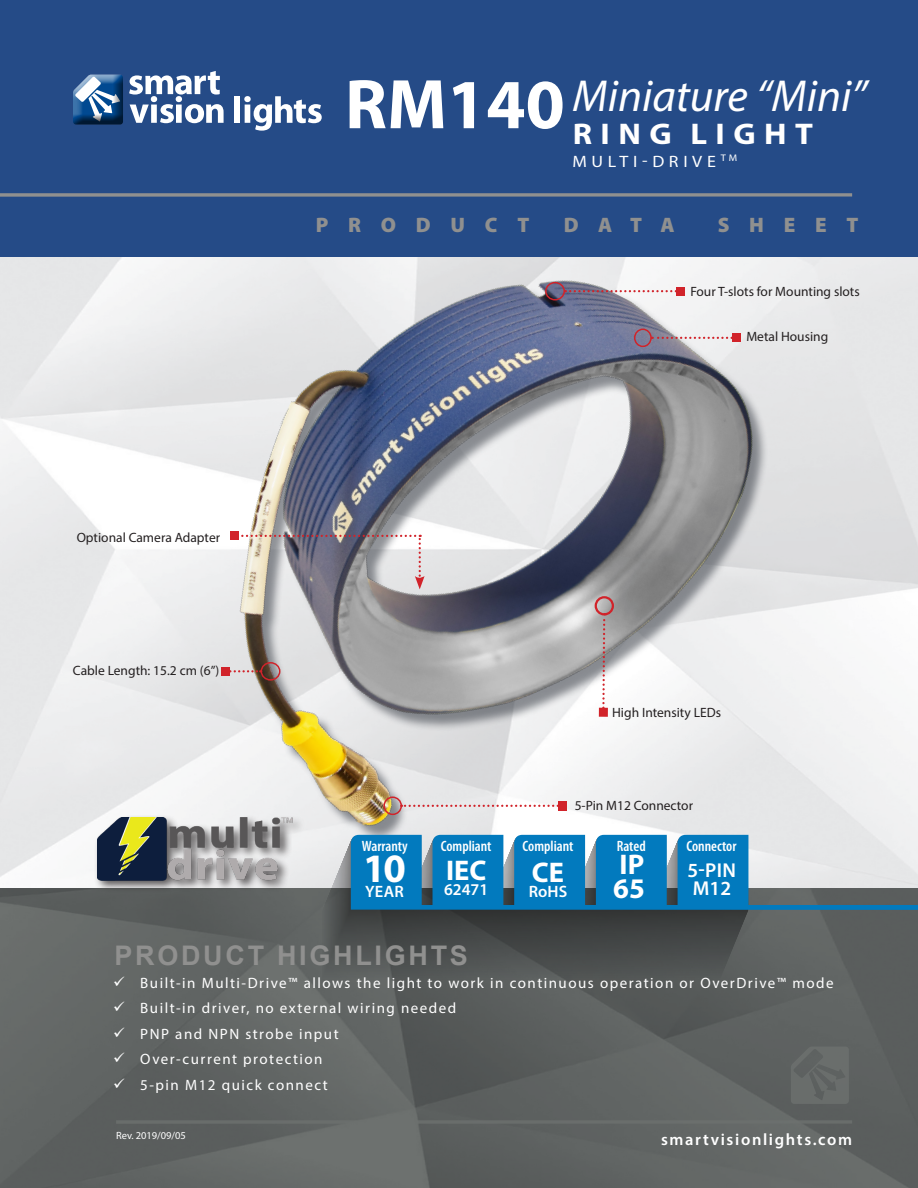
<style>
.page{position:relative;width:918px;height:1188px;background:#fff}
.page>*{position:absolute;margin:0;border:0;box-sizing:border-box;transform-origin:0 0}
.t1{font:700 70.8px "Myriad Pro";color:#fff}
.t2{font:italic 45px "Myriad Pro";color:#fff}
.t3{font:700 40.5px "Myriad Pro";color:#fff}
.t4{font:700 30px "Myriad Pro";letter-spacing:.26em;color:#fff;scale:1.09 1}
.t5{font:700 28.5px "Myriad Pro";color:#fff}
.t6{font:700 27px "Arial";letter-spacing:.1em;color:#90908f}
.t7{font:900 21px "Myriad Pro";letter-spacing:.94em;color:#90908f}
.t8{font:600 20.1px "Myriad Pro";letter-spacing:.015em;color:#fff}
.t9{font:600 16.5px "Myriad Pro";letter-spacing:.1em;color:#fff}
.t10{font:16.5px "Myriad Pro";letter-spacing:.26em;color:#fff;scale:1.09 1}
.t11{font:15px "Myriad Pro";letter-spacing:.1em;color:#fff}
.t12{font:600 condensed 15px "Myriad Pro";color:#fff}
.t13{font:13.5px "Myriad Pro";color:#231f20}
.t14{font:10.5px "Myriad Pro";color:#fff}
</style>
<div class="page">
<img style="left:0;top:257px;width:918px;height:632px">
<div style="left:0;top:889px;width:918px;height:299px;background:linear-gradient(to right,#616564,#5d6160)"></div>
<div style="left:0;top:0;width:918px;height:256px;background:#254b87"></div>
<img style="left:137px;top:270px;width:661px;height:572px">
<svg style="left:322px;top:835px;width:596px;height:145px;background:#4b7388"></svg>
<hr style="left:116px;top:1120px;width:736px;height:4px;background:#6d716f">
<svg style="left:0;top:193px;width:852px;height:4px;background:#7f848d"></svg>
<svg style="left:601px;top:615px;width:5px;height:93px"></svg>
<div style="left:599px;top:708px;width:9px;height:9px;background:#d1232a"></div>
<div style="left:595px;top:596px;width:19px;height:20px;border:2px solid #d1232a;border-radius:50%"></div>
<svg style="left:402px;top:805px;width:156px;height:2px"></svg>
<div style="left:558px;top:801px;width:9px;height:9px;background:#d1232a"></div>
<div style="left:383px;top:797px;width:19px;height:18px;border:2px solid #d1232a;border-radius:50%"></div>
<svg style="left:565px;top:290px;width:111px;height:2px"></svg>
<div style="left:676px;top:287px;width:9px;height:9px;background:#d1232a"></div>
<div style="left:545px;top:282px;width:20px;height:18px;border:2px solid #d1232a;border-radius:50%"></div>
<svg style="left:234px;top:535px;width:191px;height:54px;background:#ada8ac"></svg>
<div style="left:230px;top:531px;width:9px;height:9px;background:#d1232a"></div>
<svg style="left:791px;top:1047px;width:58px;height:57px;background:#656968"></svg>
<div style="left:94px;top:814px;width:211px;height:79px;background:#231f20;opacity:.75"></div>
<img style="left:97px;top:818px;width:199px;height:64px">
<svg style="left:230px;top:670px;width:31px;height:2px"></svg>
<div style="left:221px;top:667px;width:9px;height:9px;background:#d1232a"></div>
<div style="left:261px;top:662px;width:19px;height:19px;border:2px solid #d1232a;border-radius:50%"></div>
<svg style="left:652px;top:337px;width:80px;height:2px"></svg>
<div style="left:732px;top:333px;width:9px;height:9px;background:#d1232a"></div>
<div style="left:634px;top:329px;width:18px;height:18px;border:2px solid #d1232a;border-radius:50%"></div>
<svg style="left:129px;top:71px;width:95px;height:52px"></svg>
<div style="left:235px;top:96px;width:5px;height:27px;background:#fff"></div>
<svg style="left:244px;top:96px;width:78px;height:35px"></svg>
<div style="left:72px;top:74px;width:54px;height:48px;background:#fff;opacity:.75"></div>
<div style="left:72px;top:75px;width:54px;height:52px;background:#231f20;opacity:.75"></div>
<svg style="left:114px;top:976px;width:11px;height:10px"></svg>
<svg style="left:114px;top:1002px;width:11px;height:10px"></svg>
<svg style="left:114px;top:1027px;width:11px;height:10px"></svg>
<svg style="left:114px;top:1053px;width:11px;height:10px"></svg>
<svg style="left:114px;top:1078px;width:11px;height:10px"></svg>
<p class="t1" style="left:345px;top:58px;width:221px">RM140</p>
<p class="t2" style="left:572px;top:68px;width:296px">Miniature “Mini”</p>
<p class="t4" style="left:573px;top:114px;width:222px">RING LIGHT</p>
<p class="t10" style="left:573px;top:151px;width:153px">MULTI-DRIVE <sup>TM</sup></p>
<p class="t7" style="left:316px;top:210px;width:215px">PRODUCT</p>
<p class="t7" style="left:564px;top:210px;width:112px">DATA</p>
<p class="t7" style="left:718px;top:210px;width:142px">SHEET</p>
<p class="t13" style="left:690px;top:283px;width:171px">Four T-slots for Mounting slots</p>
<p class="t13" style="left:746px;top:329px;width:83px">Metal Housing</p>
<p class="t13" style="left:77px;top:529px;width:145px">Optional Camera Adapter</p>
<p class="t13" style="left:73px;top:663px;width:148px">Cable Length: 15.2 cm (6”)</p>
<p class="t13" style="left:612px;top:705px;width:111px">High Intensity LEDs</p>
<p class="t13" style="left:575px;top:797px;width:120px">5-Pin M12 Connector</p>
<p class="t12" style="left:362px;top:837px;width:48px">Warranty</p>
<p class="t3" style="left:363px;top:842px;width:44px">10</p>
<p class="t9" style="left:365px;top:881px;width:40px">YEAR</p>
<p class="t12" style="left:441px;top:837px;width:52px">Compliant</p>
<p class="t5" style="left:446px;top:852px;width:42px">IEC</p>
<p class="t9" style="left:444px;top:879px;width:46px">62471</p>
<p class="t12" style="left:523px;top:837px;width:52px">Compliant</p>
<p class="t5" style="left:532px;top:854px;width:34px">CE</p>
<p class="t9" style="left:529px;top:881px;width:40px">RoHS</p>
<p class="t12" style="left:617px;top:837px;width:30px">Rated</p>
<p class="t5" style="left:620px;top:845px;width:26px">IP</p>
<p class="t5" style="left:613px;top:869px;width:33px">65</p>
<p class="t12" style="left:686px;top:837px;width:52px">Connector</p>
<p class="t8" style="left:687px;top:857px;width:50px">5-PIN</p>
<p class="t8" style="left:693px;top:875px;width:40px">M12</p>
<p class="t6" style="left:114px;top:936px;width:355px">PRODUCT HIGHLIGHTS</p>
<p class="t11" style="left:140px;top:974px;width:695px">Built-in Multi-Drive™ allows the light to work in continuous operation or OverDrive™ mode</p>
<p class="t11" style="left:140px;top:999px;width:318px">Built-in driver, no external wiring needed</p>
<p class="t11" style="left:140px;top:1025px;width:200px">PNP and NPN strobe input</p>
<p class="t11" style="left:140px;top:1050px;width:184px">Over-current protection</p>
<p class="t11" style="left:140px;top:1076px;width:189px">5-pin M12 quick connect</p>
<p class="t14" style="left:116px;top:1129px;width:71px">Rev. 2019/09/05</p>
<p class="t9" style="left:661px;top:1129px;width:193px">smartvisionlights.com</p>
</div>
